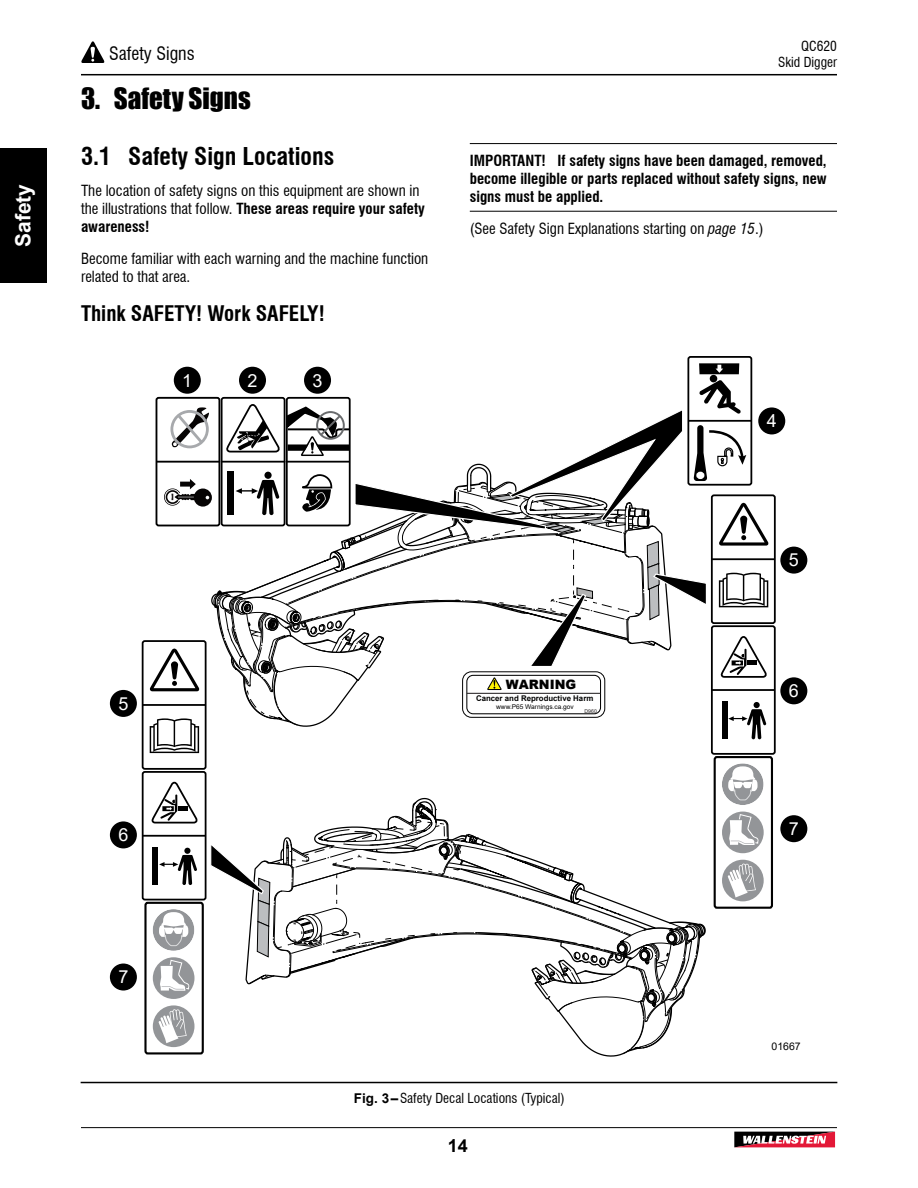
<style>
.page{position:relative;width:918px;height:1188px;background:#fff}
.page>*{position:absolute;margin:0;border:0;box-sizing:border-box;transform-origin:0 0}
.t1{font:27px "Impact";color:#000}
.t2{font:700 condensed 24px "Swiss 721 BT";color:#000}
.t3{font:700 condensed 21px "Swiss 721 BT";color:#000}
.t4{font:700 21px "Arial";color:#fff}
.t5{font:condensed 18px "Swiss 721 BT";color:#000}
.t6{font:18px "Arial";color:#fff}
.t7{font:700 18px "Arial";color:#000}
.t8{font:condensed 15px/18px "Swiss 721 BT";color:#000}
.t9{font:700 condensed 15px/18px "Swiss 721 BT";color:#000;text-align:justify}
.t10{font:condensed 13.5px/16.2px "Swiss 721 BT";color:#000;text-align:right}
.t11{font:900 12.9px "Arial";color:#000}
.t12{font:10.5px "Arial";color:#000}
.t13{font:700 7.8px "Arial";color:#000}
.t14{font:6.6px "Arial";color:#000}
.t15{font:5.1px "Arial";color:#231f20}
.s1{font-weight:700}
.s2{font-style:italic}
.s3{font-family:"Arial";font-weight:700;font-stretch:normal}
</style>
<div class="page">
<hr style="left:81px;top:74px;width:756px;height:1px;background:#000">
<svg style="left:81px;top:41px;width:24px;height:22px"></svg>
<hr style="left:81px;top:1127px;width:756px;height:1px;background:#000">
<svg style="left:734px;top:1131px;width:101px;height:17px;background:#9e5963"></svg>
<div style="left:0;top:148px;width:47px;height:136px;background:#000"></div>
<hr style="left:470px;top:143px;width:367px;height:1px;background:#000">
<hr style="left:470px;top:211px;width:367px;height:1px;background:#000">
<hr style="left:712px;top:689px;width:63px;height:2px;background:#000">
<div style="left:711px;top:625px;width:65px;height:130px;border:2px solid #000;border-radius:2px"></div>
<hr style="left:712px;top:558px;width:63px;height:2px;background:#000">
<div style="left:711px;top:494px;width:65px;height:130px;border:2px solid #000;border-radius:2px"></div>
<div style="left:714px;top:756px;width:59px;height:153px;border:2px solid #000;border-radius:2px"></div>
<div style="left:687px;top:356px;width:65px;height:130px;border:2px solid #000;border-radius:2px"></div>
<svg style="left:699px;top:363px;width:40px;height:11px"></svg>
<div style="left:710px;top:375px;width:7px;height:7px;background:#000;border-radius:50%"></div>
<hr style="left:143px;top:835px;width:63px;height:2px;background:#000">
<div style="left:142px;top:771px;width:65px;height:129px;border:2px solid #000;border-radius:2px"></div>
<hr style="left:143px;top:704px;width:63px;height:2px;background:#000">
<div style="left:142px;top:640px;width:65px;height:130px;border:2px solid #000;border-radius:2px"></div>
<div style="left:144px;top:902px;width:60px;height:152px;border:2px solid #000;border-radius:2px"></div>
<svg style="left:150px;top:380px;width:619px;height:677px"></svg>
<div style="left:239px;top:367px;width:27px;height:27px;background:#000;border-radius:50%"></div>
<div style="left:304px;top:367px;width:27px;height:27px;background:#000;border-radius:50%"></div>
<div style="left:758px;top:407px;width:27px;height:27px;background:#000;border-radius:50%"></div>
<div style="left:780px;top:547px;width:27px;height:27px;background:#000;border-radius:50%"></div>
<div style="left:780px;top:677px;width:27px;height:27px;background:#000;border-radius:50%"></div>
<div style="left:174px;top:367px;width:27px;height:27px;background:#000;border-radius:50%"></div>
<div style="left:780px;top:815px;width:27px;height:27px;background:#000;border-radius:50%"></div>
<div style="left:110px;top:690px;width:27px;height:27px;background:#000;border-radius:50%"></div>
<div style="left:110px;top:821px;width:27px;height:27px;background:#000;border-radius:50%"></div>
<div style="left:110px;top:964px;width:27px;height:27px;background:#000;border-radius:50%"></div>
<hr style="left:81px;top:1082px;width:756px;height:1px;background:#000">
<h3 class="t4" style="left:8px;top:247px;width:65px;rotate:-90deg">Safety</h3>
<p class="t5" style="left:109px;top:43px;width:87px">Safety Signs</p>
<p class="t10" style="left:778px;top:38px;width:60px">QC620<br>Skid Digger</p>
<h1 class="t1" style="left:81px;top:78px;width:171px">3. SAFETY SIGNS</h1>
<h2 class="t2" style="left:81px;top:142px;width:255px">3.1 Safety Sign Locations</h2>
<p class="t8" style="left:81px;top:182px;width:345px">The location of safety signs on this equipment are shown in the illustrations that follow. <span class="s1">These areas require your safety awareness!</span></p>
<p class="t8" style="left:81px;top:249px;width:349px">Become familiar with each warning and the machine function related to that area.</p>
<h3 class="t3" style="left:81px;top:300px;width:245px">Think SAFETY! Work SAFELY!</h3>
<p class="t6" style="left:182px;top:368px;width:12px">1</p>
<p class="t6" style="left:248px;top:368px;width:12px">2</p>
<p class="t6" style="left:313px;top:368px;width:12px">3</p>
<p class="t9" style="left:470px;top:152px;width:358px">IMPORTANT! If safety signs have been damaged, removed, become illegible or parts replaced without safety signs, new signs must be applied.</p>
<p class="t8" style="left:470px;top:219px;width:295px">(See Safety Sign Explanations starting on <span class="s2">page 15</span>.)</p>
<p class="t6" style="left:767px;top:409px;width:12px">4</p>
<p class="t6" style="left:118px;top:691px;width:12px">5</p>
<p class="t6" style="left:118px;top:823px;width:12px">6</p>
<p class="t11" style="left:506px;top:675px;width:72px">WARNING</p>
<p class="t13" style="left:476px;top:693px;width:119px">Cancer and Reproductive Harm</p>
<p class="t14" style="left:496px;top:703px;width:79px">www.P65 Warnings.ca.gov</p>
<p class="t15" style="left:585px;top:707px;width:14px">D960</p>
<p class="t6" style="left:789px;top:548px;width:12px">5</p>
<p class="t6" style="left:789px;top:678px;width:12px">6</p>
<p class="t6" style="left:789px;top:816px;width:12px">7</p>
<p class="t6" style="left:118px;top:965px;width:12px">7</p>
<p class="t10" style="left:354px;top:1090px;width:212px"><span class="s3">Fig. 3–</span>Safety Decal Locations (Typical)</p>
<p class="t7" style="left:448px;top:1133px;width:22px">14</p>
<p class="t12" style="left:772px;top:1039px;width:31px">01667</p>
</div>
